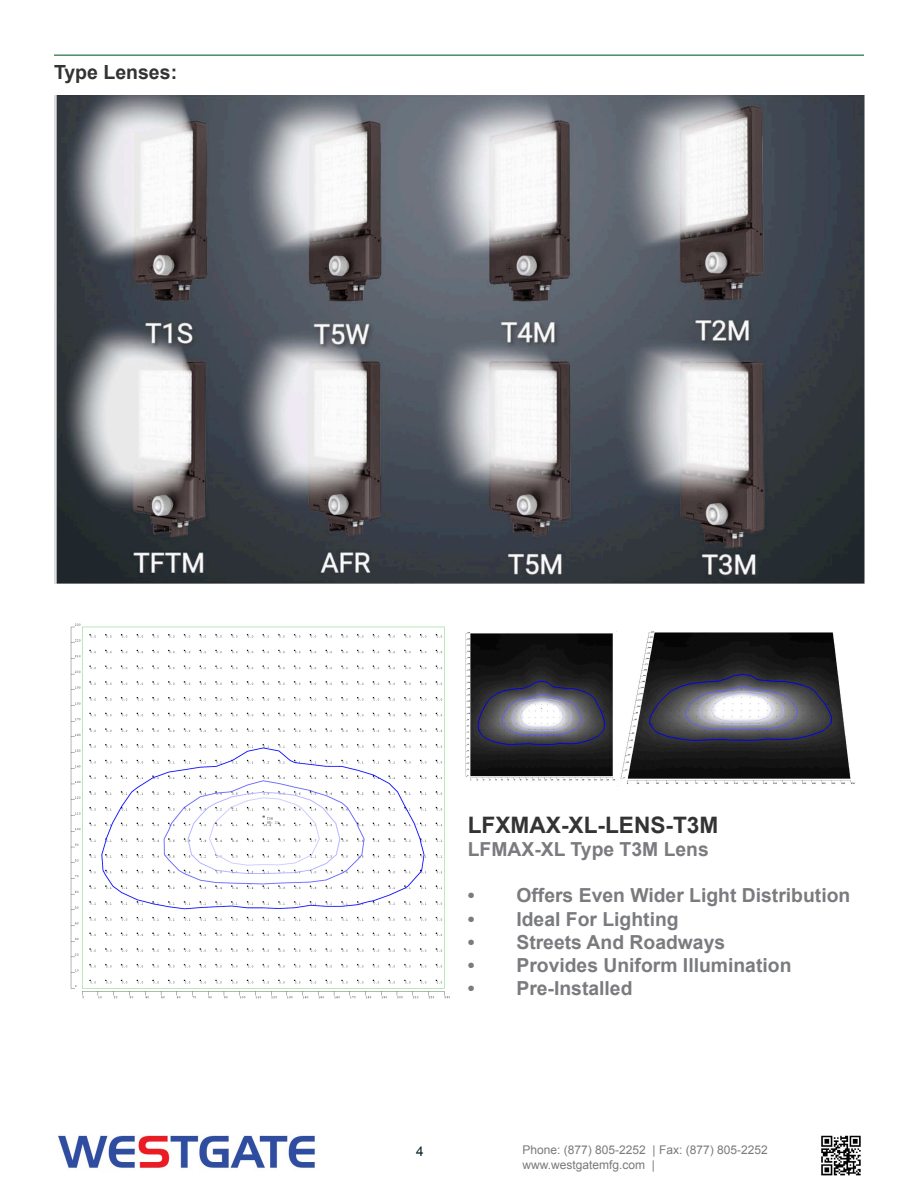
<style>
.page{position:relative;width:918px;height:1188px;background:#fff}
.page>*{position:absolute;margin:0;border:0;box-sizing:border-box;transform-origin:0 0}
.CONTENT_TEXT10{font:700 22.65px "Arial";color:#323332}
.t1{font:700 19.5px "Arial";color:#333}
.CONTENT_TEXT10-2{font:700 19.35px "Arial";color:#7a7b7e}
.t2{font:13.5px "Arial";color:#072127}
.t3{font:12px "Arial";color:#787a7d}
</style>
<div class="page">
<hr style="left:54px;top:55px;width:810px;height:1px;background:#0d6736">
<img style="left:58px;top:1135px;width:257px;height:34px">
<img style="left:821px;top:1135px;width:40px;height:41px">
<img style="left:54px;top:95px;width:810px;height:489px">
<img style="left:70px;top:623px;width:380px;height:376px">
<img style="left:465px;top:631px;width:390px;height:155px">
<p class="t1" style="left:54px;top:59px;width:125px">Type Lenses:</p>
<p class="CONTENT_TEXT10" style="left:468px;top:810px;width:252px">LFXMAX-XL-LENS-T3M</p>
<p class="CONTENT_TEXT10-2" style="left:468px;top:836px;width:242px">LFMAX-XL Type T3M Lens</p>
<p class="CONTENT_TEXT10-2" style="left:468px;top:883px;width:384px">• Offers Even Wider Light Distribution</p>
<p class="CONTENT_TEXT10-2" style="left:468px;top:906px;width:212px">• Ideal For Lighting</p>
<p class="CONTENT_TEXT10-2" style="left:468px;top:929px;width:259px">• Streets And Roadways</p>
<p class="CONTENT_TEXT10-2" style="left:468px;top:952px;width:325px">• Provides Uniform Illumination</p>
<p class="CONTENT_TEXT10-2" style="left:468px;top:976px;width:166px">• Pre-Installed</p>
<p class="t2" style="left:416px;top:1142px;width:9px">4</p>
<p class="t3" style="left:522px;top:1142px;width:247px">Phone: (877) 805-2252 | Fax: (877) 805-2252</p>
<p class="t3" style="left:522px;top:1157px;width:134px">www.westgatemfg.com |</p>
</div>
